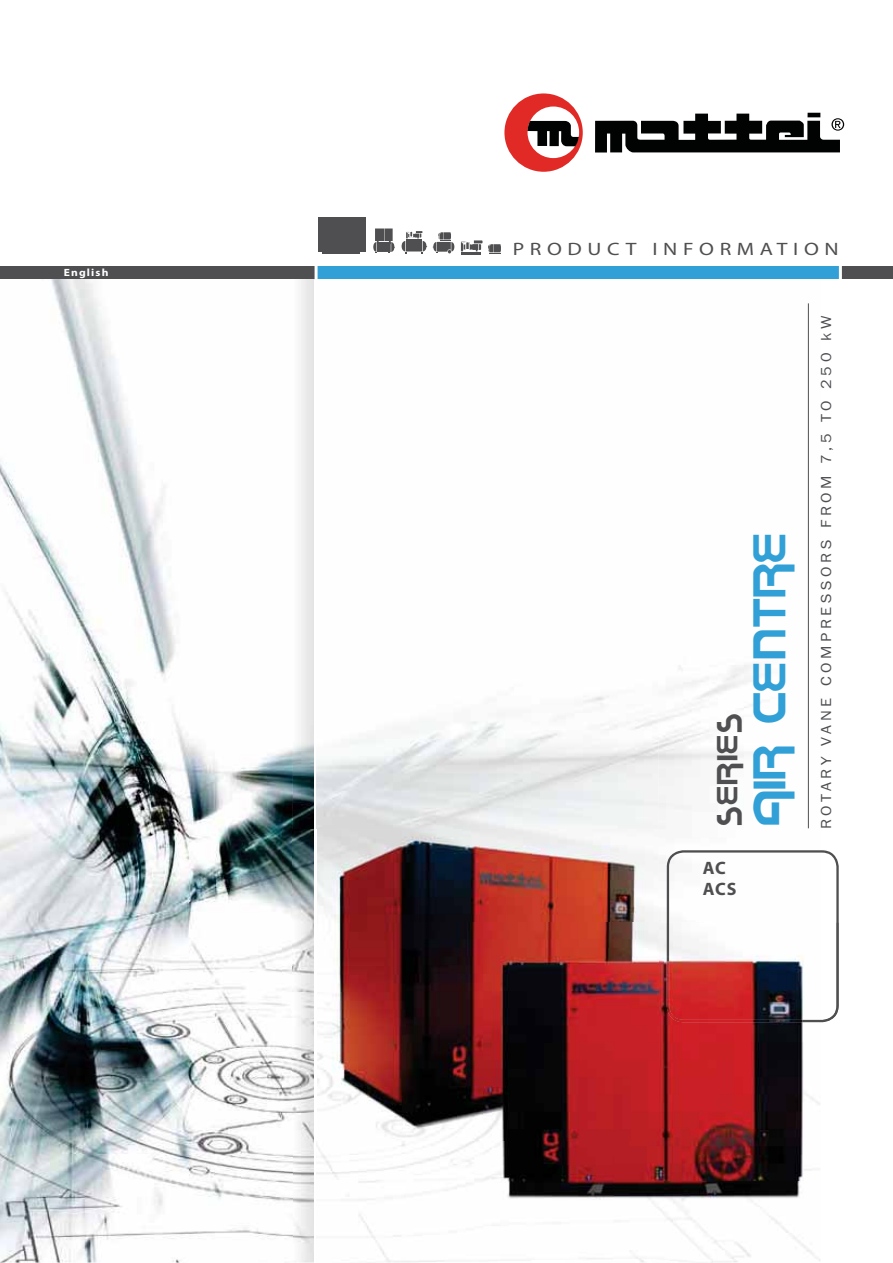
<style>
.page{position:relative;width:893px;height:1263px;background:#fff}
.page>*{position:absolute;margin:0;border:0;box-sizing:border-box;transform-origin:0 0}
.t1{font:41.25px "Cupertino";color:#31a0d6}
.t2{font:26.25px "Cupertino";letter-spacing:.05em;color:#4f4f51}
.t3{font:18px "Myriad Pro";letter-spacing:.26em;color:#4f4f51;scale:1.2 1}
.t4{font:700 18px/21px "Myriad Pro";color:#4f4f51}
.t5{font:15px "Franklin Gothic";letter-spacing:.22em;color:#4d4e51;scale:1.1 1}
.t6{font:700 10.5px "Myriad Pro";letter-spacing:.1em;color:#fff;scale:1.1 1}
</style>
<div class="page">
<img style="left:0;top:279px;width:293px;height:984px">
<svg style="left:316px;top:696px;width:504px;height:567px"></svg>
<img style="left:658px;top:696px;width:9px;height:211px">
<svg style="left:504px;top:93px;width:79px;height:79px"></svg>
<hr style="left:807px;top:113px;width:13px;height:4px;background:#010202">
<svg style="left:595px;top:114px;width:249px;height:39px"></svg>
<img style="left:293px;top:279px;width:22px;height:984px">
<div style="left:0;top:267px;width:893px;height:12px;background:#4f4f51"></div>
<div style="left:316px;top:267px;width:523px;height:12px;background:#31a0d6"></div>
<hr style="left:315px;top:260px;width:3px;height:20px;background:#fff">
<hr style="left:839px;top:263px;width:3px;height:18px;background:#fff">
<svg style="left:667px;top:277px;width:175px;height:646px"></svg>
<hr style="left:808px;top:303px;width:1px;height:525px;background:#4f4f51">
<img style="left:283px;top:829px;width:375px;height:311px">
<img style="left:315px;top:829px;width:1px;height:311px">
<div style="left:339px;top:228px;width:21px;height:24px;background:#4f4f51"></div>
<div style="left:318px;top:217px;width:20px;height:35px;background:#4f4f51"></div>
<hr style="left:361px;top:217px;width:4px;height:35px;background:#4f4f51">
<hr style="left:322px;top:252px;width:38px;height:2px;background:#4f4f51">
<div style="left:339px;top:217px;width:21px;height:10px;background:#4f4f51"></div>
<svg style="left:373px;top:229px;width:22px;height:24px"></svg>
<hr style="left:461px;top:252px;width:20px;height:2px;background:#4f4f51">
<svg style="left:461px;top:240px;width:21px;height:11px"></svg>
<svg style="left:433px;top:232px;width:21px;height:21px"></svg>
<svg style="left:488px;top:244px;width:13px;height:10px"></svg>
<svg style="left:402px;top:231px;width:25px;height:22px"></svg>
<img style="left:613px;top:923px;width:211px;height:337px">
<img style="left:406px;top:1140px;width:207px;height:120px">
<img style="left:667px;top:923px;width:172px;height:99px">
<img style="left:406px;top:923px;width:252px;height:217px">
<p class="t6" style="left:64px;top:269px;width:42px">English</p>
<p class="t3" style="left:513px;top:242px;width:273px">PRODUCT INFORMATION</p>
<h2 class="t2" style="left:713px;top:826px;width:114px;rotate:-90deg">SERIES</h2>
<h1 class="t1" style="left:747px;top:826px;width:294px;rotate:-90deg">AIR CENTRE</h1>
<p class="t4" style="left:703px;top:859px;width:35px">AC<br>ACS</p>
<p class="t5" style="left:821px;top:829px;width:468px;rotate:-90deg">ROTARY VANE COMPRESSORS FROM 7,5 TO 250 kW</p>
</div>
